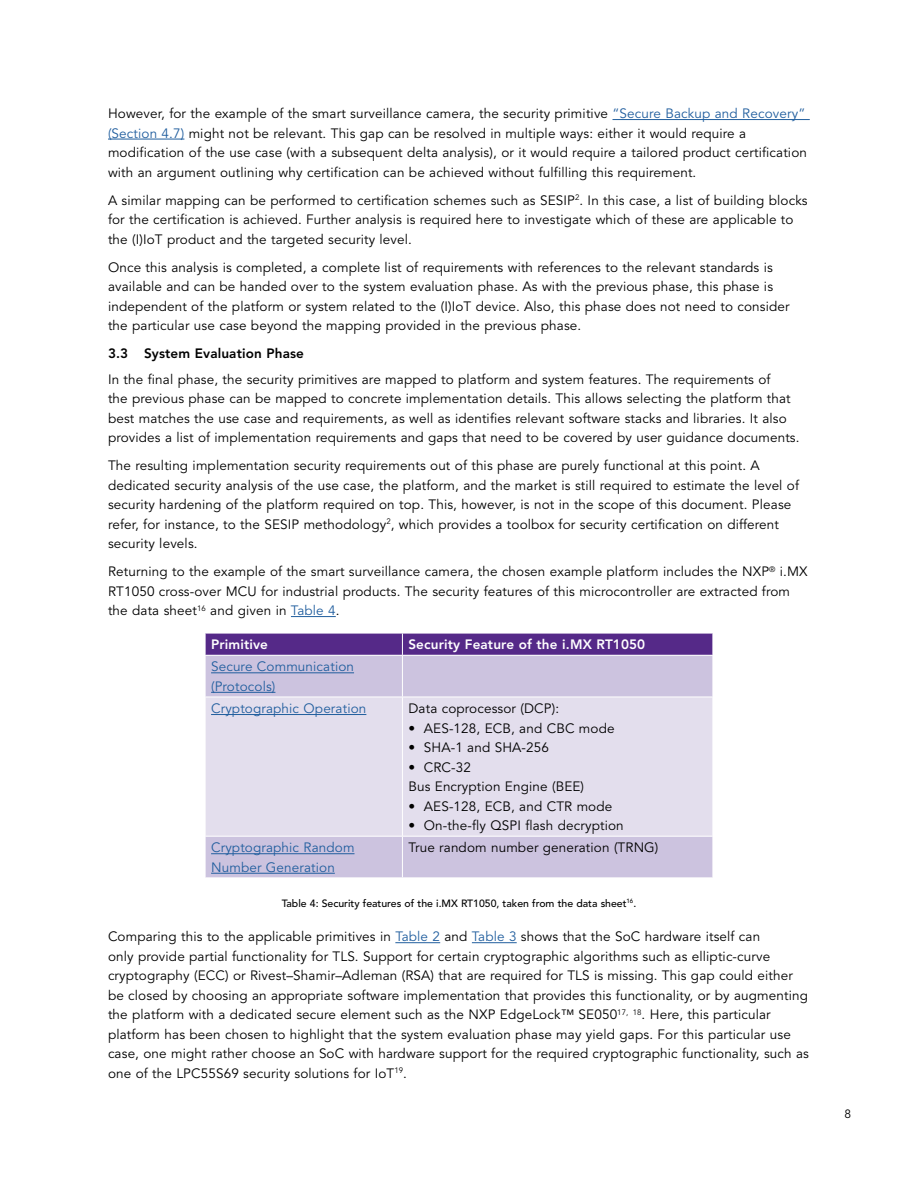
<style>
.page{position:relative;width:918px;height:1188px;background:#fff}
.page>*{position:absolute;margin:0;border:0;box-sizing:border-box;transform-origin:0 0}
._0-NXP_Body_Text{font:13.5px/19.5px "Avenir LT Std";letter-spacing:.01em;color:#000}
._0-NXP_Body_Text-2{font:13.5px/19.5px "Avenir LT Std";letter-spacing:.01em;color:#215e9e}
._0-NXP_Body_Text-3{font:800 13.5px "Avenir LT Std";letter-spacing:.01em;color:#fff}
._0-NXPBody_Text2{font:800 13.5px "Avenir LT Std";letter-spacing:.01em;color:#000}
.t1{font:12px "Avenir LT Std";color:#000}
._12-NXP-FigureCaptio{font:500 10.5px "Avenir LT Std";color:#000}
.s1{color:#215e9e}
</style>
<div class="page">
<hr style="left:613px;top:119px;width:197px;height:1px;background:#215e9e">
<hr style="left:108px;top:139px;width:76px;height:1px;background:#215e9e">
<hr style="left:291px;top:616px;width:45px;height:1px;background:#215e9e">
<hr style="left:395px;top:942px;width:45px;height:1px;background:#215e9e">
<hr style="left:472px;top:942px;width:45px;height:1px;background:#215e9e">
<div style="left:206px;top:656px;width:507px;height:222px;background:#ccc3df"></div>
<div style="left:206px;top:698px;width:507px;height:138px;background:#e3deed"></div>
<svg style="left:205px;top:633px;width:508px;height:22px;background:#5b318c"></svg>
<hr style="left:402px;top:656px;width:1px;height:41px;background:#fff">
<hr style="left:205px;top:697px;width:197px;height:1px;background:#fff">
<hr style="left:402px;top:697px;width:311px;height:1px;background:#fff">
<hr style="left:402px;top:697px;width:1px;height:139px;background:#fff">
<hr style="left:205px;top:836px;width:197px;height:1px;background:#fff">
<hr style="left:402px;top:836px;width:311px;height:1px;background:#fff">
<hr style="left:402px;top:837px;width:1px;height:41px;background:#fff">
<hr style="left:211px;top:672px;width:143px;height:1px;background:#215e9e">
<hr style="left:211px;top:692px;width:64px;height:1px;background:#215e9e">
<hr style="left:211px;top:714px;width:155px;height:1px;background:#215e9e">
<hr style="left:211px;top:853px;width:144px;height:1px;background:#215e9e">
<hr style="left:211px;top:873px;width:124px;height:1px;background:#215e9e">
<p class="_0-NXP_Body_Text" style="left:108px;top:104px;width:701px">However, for the example of the smart surveillance camera, the security primitive <span class="s1">“Secure Backup and Recovery” (Section 4.7)</span> might not be relevant. This gap can be resolved in multiple ways: either it would require a modification of the use case (with a subsequent delta analysis), or it would require a tailored product certification with an argument outlining why certification can be achieved without fulfilling this requirement.</p>
<p class="_0-NXP_Body_Text" style="left:108px;top:191px;width:701px">A similar mapping can be performed to certification schemes such as SESIP<sup>2</sup>. In this case, a list of building blocks for the certification is achieved. Further analysis is required here to investigate which of these are applicable to the (I)IoT product and the targeted security level.</p>
<p class="_0-NXP_Body_Text" style="left:108px;top:258px;width:683px">Once this analysis is completed, a complete list of requirements with references to the relevant standards is available and can be handed over to the system evaluation phase. As with the previous phase, this phase is independent of the platform or system related to the (I)IoT device. Also, this phase does not need to consider the particular use case beyond the mapping provided in the previous phase.</p>
<p class="_0-NXPBody_Text2" style="left:108px;top:346px;width:198px">3.3 System Evaluation Phase</p>
<p class="_0-NXP_Body_Text" style="left:108px;top:370px;width:693px">In the final phase, the security primitives are mapped to platform and system features. The requirements of<br>the previous phase can be mapped to concrete implementation details. This allows selecting the platform that best matches the use case and requirements, as well as identifies relevant software stacks and libraries. It also provides a list of implementation requirements and gaps that need to be covered by user guidance documents.</p>
<p class="_0-NXP_Body_Text" style="left:108px;top:456px;width:693px">The resulting implementation security requirements out of this phase are purely functional at this point. A dedicated security analysis of the use case, the platform, and the market is still required to estimate the level of security hardening of the platform required on top. This, however, is not in the scope of this document. Please refer, for instance, to the SESIP methodology<sup>2</sup>, which provides a toolbox for security certification on different security levels.</p>
<p class="_0-NXP_Body_Text" style="left:108px;top:562px;width:701px">Returning to the example of the smart surveillance camera, the chosen example platform includes the NXP<sup>®</sup> i.MX<br>RT1050 cross-over MCU for industrial products. The security features of this microcontroller are extracted from the data sheet<sup>16</sup> and given in <span class="s1">Table 4</span>.</p>
<p class="_0-NXP_Body_Text-3" style="left:211px;top:637px;width:58px">Primitive</p>
<p class="_0-NXP_Body_Text-3" style="left:408px;top:637px;width:238px">Security Feature of the i.MX RT1050</p>
<p class="_0-NXP_Body_Text-2" style="left:211px;top:657px;width:144px">Secure Communication (Protocols)</p>
<p class="_0-NXP_Body_Text-2" style="left:211px;top:699px;width:157px">Cryptographic Operation</p>
<p class="_0-NXP_Body_Text" style="left:408px;top:699px;width:152px">Data coprocessor (DCP):</p>
<p class="_0-NXP_Body_Text" style="left:408px;top:719px;width:208px">• AES-128, ECB, and CBC mode</p>
<p class="_0-NXP_Body_Text" style="left:408px;top:738px;width:142px">• SHA-1 and SHA-256</p>
<p class="_0-NXP_Body_Text" style="left:408px;top:758px;width:64px">• CRC-32</p>
<p class="_0-NXP_Body_Text" style="left:408px;top:777px;width:177px">Bus Encryption Engine (BEE)</p>
<p class="_0-NXP_Body_Text" style="left:408px;top:797px;width:205px">• AES-128, ECB, and CTR mode</p>
<p class="_0-NXP_Body_Text" style="left:408px;top:816px;width:217px">• On-the-fly QSPI flash decryption</p>
<p class="_0-NXP_Body_Text-2" style="left:211px;top:838px;width:145px">Cryptographic Random<br>Number Generation</p>
<p class="_0-NXP_Body_Text" style="left:408px;top:838px;width:252px">True random number generation (TRNG)</p>
<p class="_12-NXP-FigureCaptio" style="left:282px;top:897px;width:356px">Table 4: Security features of the i.MX RT1050, taken from the data sheet<sup>16</sup>.</p>
<p class="_0-NXP_Body_Text" style="left:108px;top:927px;width:703px">Comparing this to the applicable primitives in <span class="s1">Table 2</span> and <span class="s1">Table 3</span> shows that the SoC hardware itself can<br>only provide partial functionality for TLS. Support for certain cryptographic algorithms such as elliptic-curve cryptography (ECC) or Rivest–Shamir–Adleman (RSA) that are required for TLS is missing. This gap could either be closed by choosing an appropriate software implementation that provides this functionality, or by augmenting the platform with a dedicated secure element such as the NXP EdgeLock™ SE050<sup>17,</sup> <sup>18</sup>. Here, this particular platform has been chosen to highlight that the system evaluation phase may yield gaps. For this particular use case, one might rather choose an SoC with hardware support for the required cryptographic functionality, such as one of the LPC55S69 security solutions for IoT<sup>19</sup>.</p>
<p class="t1" style="left:845px;top:1107px;width:8px">8</p>
</div>
